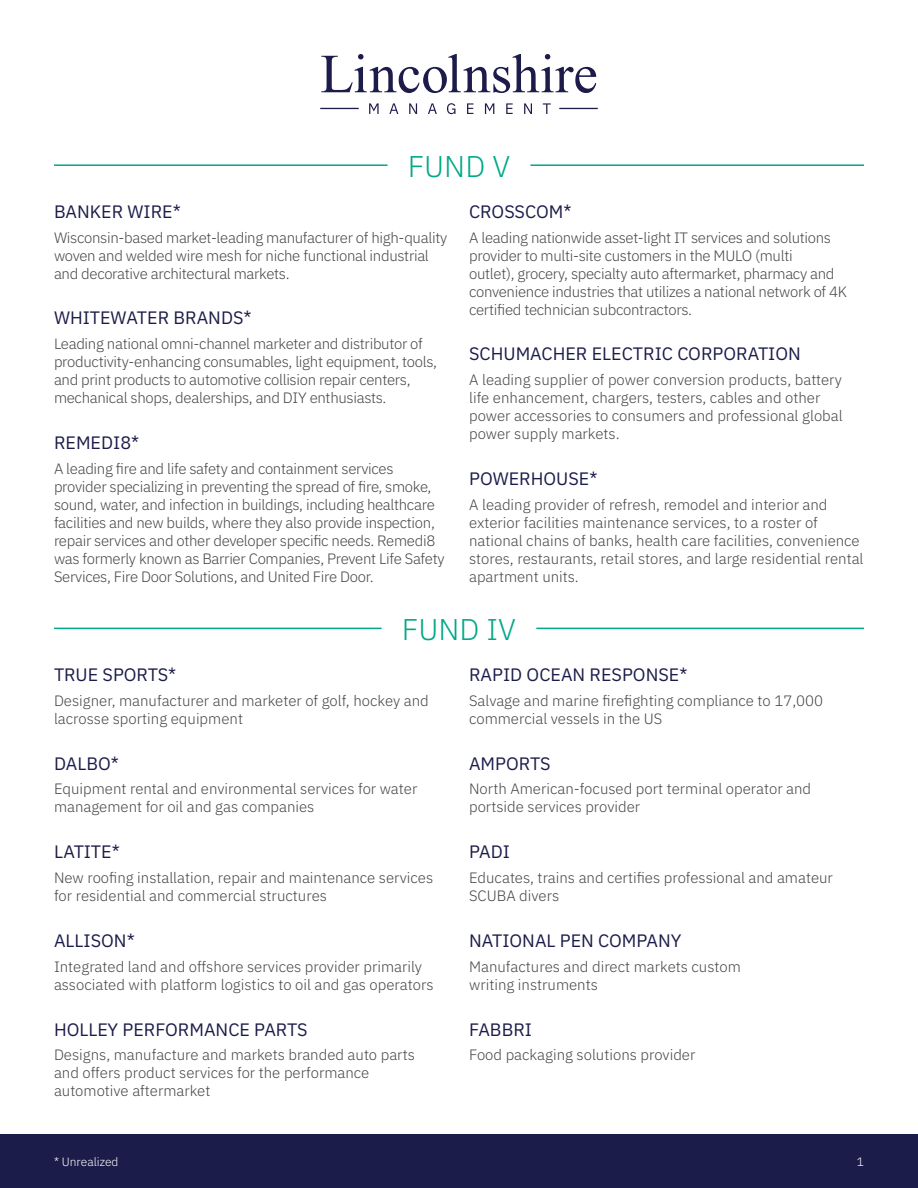
<style>
.page{position:relative;width:918px;height:1188px;background:#fff}
.page>*{position:absolute;margin:0;border:0;box-sizing:border-box;transform-origin:0 0}
.Fund{font:300 30px "IBM Plex Sans";color:#00a888}
.t1{font:18px "IBM Plex Sans";color:#1c1c4a}
.Body{font:300 15px/18px "IBM Plex Sans";letter-spacing:-.005em;color:#454545}
.t2{font:300 12px "IBM Plex Sans";color:#fff}
</style>
<div class="page">
<div style="left:0;top:1134px;width:918px;height:54px;background:#1c1c4a"></div>
<svg style="left:321px;top:54px;width:275px;height:39px"></svg>
<svg style="left:369px;top:103px;width:10px;height:11px"></svg>
<svg style="left:389px;top:103px;width:9px;height:11px"></svg>
<svg style="left:409px;top:103px;width:8px;height:11px"></svg>
<svg style="left:428px;top:103px;width:9px;height:11px"></svg>
<svg style="left:447px;top:103px;width:8px;height:11px"></svg>
<svg style="left:467px;top:103px;width:6px;height:11px"></svg>
<svg style="left:485px;top:103px;width:9px;height:11px"></svg>
<svg style="left:506px;top:103px;width:7px;height:11px"></svg>
<svg style="left:524px;top:103px;width:8px;height:11px"></svg>
<svg style="left:543px;top:103px;width:8px;height:11px"></svg>
<hr style="left:320px;top:108px;width:39px;height:1px;background:#1c1b4a">
<hr style="left:559px;top:108px;width:39px;height:1px;background:#1c1b4a">
<hr style="left:54px;top:164px;width:810px;height:2px;background:#00a888">
<div style="left:388px;top:163px;width:142px;height:12px;background:#fff"></div>
<hr style="left:54px;top:628px;width:810px;height:1px;background:#00a888">
<div style="left:382px;top:626px;width:154px;height:12px;background:#fff"></div>
<p class="Fund" style="left:408px;top:144px;width:104px">FUND V</p>
<p class="t1" style="left:54px;top:198px;width:128px">BANKER WIRE*</p>
<p class="Body" style="left:54px;top:227px;width:395px">Wisconsin-based market-leading manufacturer of high-quality woven and welded wire mesh for niche functional industrial and decorative architectural markets.</p>
<p class="t1" style="left:54px;top:304px;width:199px">WHITEWATER BRANDS*</p>
<p class="Body" style="left:54px;top:334px;width:385px">Leading national omni-channel marketer and distributor of productivity-enhancing consumables, light equipment, tools, and print products to automotive collision repair centers, mechanical shops, dealerships, and DIY enthusiasts.</p>
<p class="t1" style="left:54px;top:429px;width:87px">REMEDI8*</p>
<p class="Body" style="left:54px;top:458px;width:392px">A leading fire and life safety and containment services provider specializing in preventing the spread of fire, smoke, sound, water, and infection in buildings, including healthcare facilities and new builds, where they also provide inspection, repair services and other developer specific needs. Remedi8 was formerly known as Barrier Companies, Prevent Life Safety Services, Fire Door Solutions, and United Fire Door.</p>
<p class="t1" style="left:469px;top:198px;width:104px">CROSSCOM*</p>
<p class="Body" style="left:469px;top:227px;width:379px">A leading nationwide asset-light IT services and solutions provider to multi-site customers in the MULO (multi<br>outlet), grocery, specialty auto aftermarket, pharmacy and convenience industries that utilizes a national network of 4K certified technician subcontractors.</p>
<p class="t1" style="left:469px;top:340px;width:333px">SCHUMACHER ELECTRIC CORPORATION</p>
<p class="Body" style="left:469px;top:370px;width:375px">A leading supplier of power conversion products, battery life enhancement, chargers, testers, cables and other power accessories to consumers and professional global power supply markets.</p>
<p class="t1" style="left:469px;top:465px;width:130px">POWERHOUSE*</p>
<p class="Body" style="left:469px;top:494px;width:396px">A leading provider of refresh, remodel and interior and exterior facilities maintenance services, to a roster of national chains of banks, health care facilities, convenience stores, restaurants, retail stores, and large residential rental apartment units.</p>
<p class="Fund" style="left:402px;top:607px;width:116px">FUND IV</p>
<p class="t1" style="left:54px;top:661px;width:124px">TRUE SPORTS*</p>
<p class="Body" style="left:54px;top:690px;width:376px">Designer, manufacturer and marketer of golf, hockey and lacrosse sporting equipment</p>
<p class="t1" style="left:54px;top:749px;width:66px">DALBO*</p>
<p class="Body" style="left:54px;top:779px;width:365px">Equipment rental and environmental services for water management for oil and gas companies</p>
<p class="t1" style="left:54px;top:838px;width:67px">LATITE*</p>
<p class="Body" style="left:54px;top:867px;width:381px">New roofing installation, repair and maintenance services for residential and commercial structures</p>
<p class="t1" style="left:54px;top:927px;width:82px">ALLISON*</p>
<p class="Body" style="left:54px;top:956px;width:381px">Integrated land and offshore services provider primarily associated with platform logistics to oil and gas operators</p>
<p class="t1" style="left:54px;top:1015px;width:255px">HOLLEY PERFORMANCE PARTS</p>
<p class="Body" style="left:54px;top:1045px;width:362px">Designs, manufacture and markets branded auto parts and offers product services for the performance automotive aftermarket</p>
<p class="t1" style="left:469px;top:661px;width:220px">RAPID OCEAN RESPONSE*</p>
<p class="Body" style="left:469px;top:690px;width:356px">Salvage and marine firefighting compliance to 17,000 commercial vessels in the US</p>
<p class="t1" style="left:469px;top:749px;width:83px">AMPORTS</p>
<p class="Body" style="left:469px;top:779px;width:344px">North American-focused port terminal operator and portside services provider</p>
<p class="t1" style="left:469px;top:838px;width:42px">PADI</p>
<p class="Body" style="left:469px;top:867px;width:365px">Educates, trains and certifies professional and amateur<br>SCUBA divers</p>
<p class="t1" style="left:469px;top:927px;width:214px">NATIONAL PEN COMPANY</p>
<p class="Body" style="left:469px;top:956px;width:273px">Manufactures and direct markets custom writing instruments</p>
<p class="t1" style="left:469px;top:1015px;width:65px">FABBRI</p>
<p class="Body" style="left:469px;top:1045px;width:228px">Food packaging solutions provider</p>
<p class="t2" style="left:54px;top:1152px;width:66px">* Unrealized</p>
<p class="t2" style="left:857px;top:1152px;width:9px">1</p>
</div>
